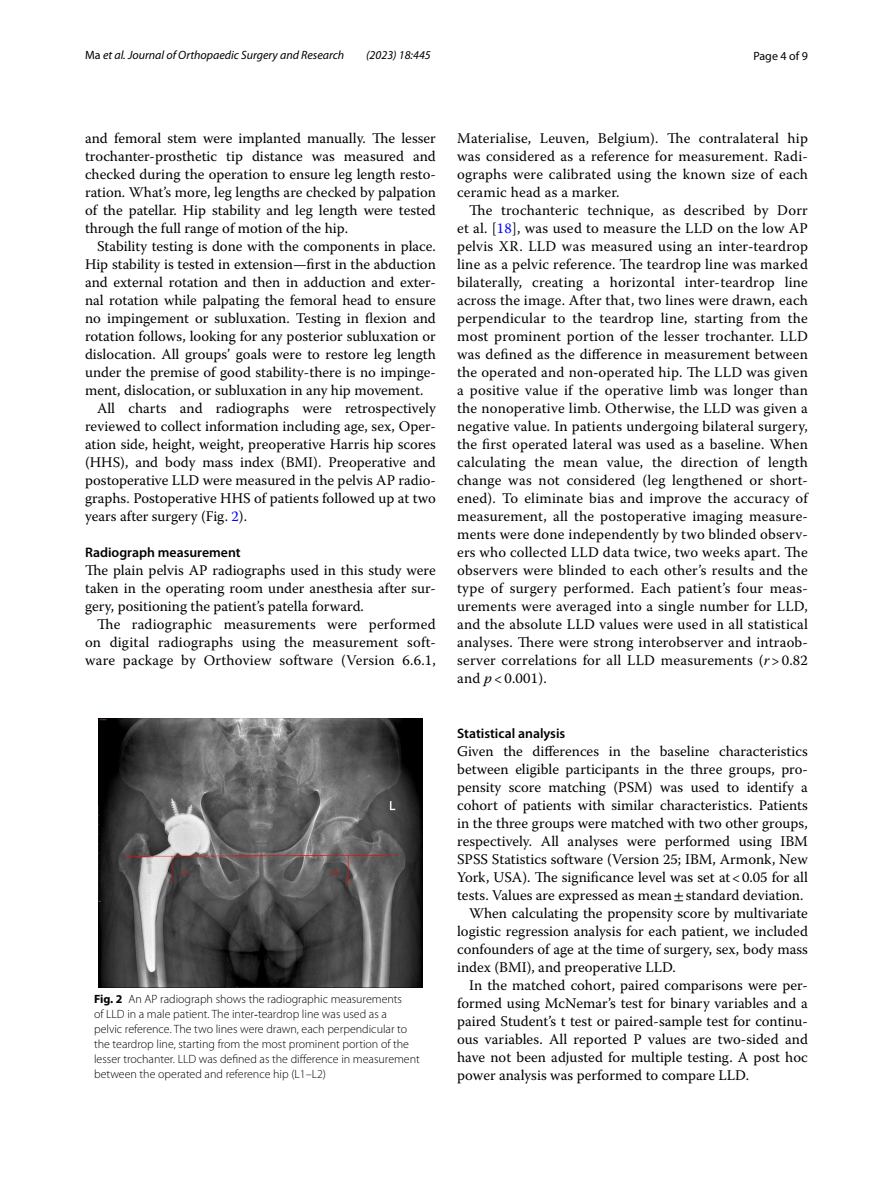
<style>
.page{position:relative;width:893px;height:1187px;background:#fff}
.page>*{position:absolute;margin:0;border:0;box-sizing:border-box;transform-origin:0 0}
.t1{font:14.7px/18px "Warnock Pro";color:#000;text-align:justify}
.t2{font:600 13.8px "Myriad Pro";color:#000}
.t3{font:300 12px/15px "Myriad Pro";color:#000}
.t4{font:italic 12px "Myriad Pro";color:#000}
.t5{font:12px "Myriad Pro";color:#000}
.s1{font-style:normal}
.s2{color:#00f}
.s3{font-weight:700}
.s4{font-family:"STIX Math";font-weight:400}
.s5{font-family:"STIX Math"}
.s6{font-style:italic}
.s7{font-family:"STIX"}
</style>
<div class="page">
<img style="left:99px;top:718px;width:323px;height:269px">
<p class="t4" style="left:85px;top:48px;width:261px"><span class="s1">Ma</span> et al. Journal of Orthopaedic Surgery and Research</p>
<p class="t4" style="left:366px;top:48px;width:66px">(2023) 18:445</p>
<p class="t5" style="left:753px;top:48px;width:56px">Page 4 of 9</p>
<p class="t1" style="left:85px;top:128px;width:352px">and femoral stem were implanted manually. The lesser trochanter-prosthetic tip distance was measured and checked during the operation to ensure leg length resto&shy;ration. What’s more, leg lengths are checked by palpation of the patellar. Hip stability and leg length were tested through the full range of motion of the hip.</p>
<p class="t1" style="left:97px;top:236px;width:340px">Stability testing is done with the components in place.</p>
<p class="t1" style="left:85px;top:254px;width:352px">Hip stability is tested in extension—first in the abduction</p>
<p class="t1" style="left:85px;top:272px;width:352px">and external rotation and then in adduction and exter-</p>
<p class="t1" style="left:85px;top:290px;width:352px">nal rotation while palpating the femoral head to ensure</p>
<p class="t1" style="left:85px;top:308px;width:352px">no impingement or subluxation. Testing in flexion and</p>
<p class="t1" style="left:85px;top:326px;width:352px">rotation follows, looking for any posterior subluxation or</p>
<p class="t1" style="left:85px;top:344px;width:352px">dislocation. All groups’ goals were to restore leg length</p>
<p class="t1" style="left:85px;top:362px;width:352px">under the premise of good stability-there is no impinge-</p>
<p class="t1" style="left:85px;top:380px;width:340px">ment, dislocation, or subluxation in any hip movement.</p>
<p class="t1" style="left:97px;top:398px;width:340px">All charts and radiographs were retrospectively</p>
<p class="t1" style="left:85px;top:416px;width:352px">reviewed to collect information including age, sex, Oper-</p>
<p class="t1" style="left:85px;top:434px;width:352px">ation side, height, weight, preoperative Harris hip scores</p>
<p class="t1" style="left:85px;top:452px;width:352px">(HHS), and body mass index (BMI). Preoperative and</p>
<p class="t1" style="left:85px;top:470px;width:352px">postoperative LLD were measured in the pelvis AP radio-</p>
<p class="t1" style="left:85px;top:488px;width:352px">graphs. Postoperative HHS of patients followed up at two</p>
<p class="t1" style="left:85px;top:506px;width:164px">years after surgery (Fig. <span class="s2">2</span>).</p>
<p class="t2" style="left:85px;top:543px;width:157px">Radiograph measurement</p>
<p class="t1" style="left:85px;top:560px;width:352px">The plain pelvis AP radiographs used in this study were taken in the operating room under anesthesia after sur&shy;gery, positioning the patient’s patella forward.</p>
<p class="t1" style="left:85px;top:614px;width:352px;text-indent:12px">The radiographic measurements were performed on digital radiographs using the measurement soft&shy;ware package by Orthoview software (Version 6.6.1,</p>
<p class="t3" style="left:94px;top:991px;width:327px"><span class="s3">Fig. 2</span> An AP radiograph shows the radiographic measurements<br>of LLD in a male patient. The inter<span class="s4">‐</span>teardrop line was used as a<br>pelvic reference. The two lines were drawn, each perpendicular to the teardrop line, starting from the most prominent portion of the lesser trochanter. LLD was defined as the difference in measurement between the operated and reference hip (L1–L2)</p>
<p class="t1" style="left:457px;top:128px;width:352px">Materialise, Leuven, Belgium). The contralateral hip was considered as a reference for measurement. Radi&shy;ographs were calibrated using the known size of each ceramic head as a marker.</p>
<p class="t1" style="left:457px;top:200px;width:352px;text-indent:12px">The trochanteric technique, as described by Dorr et al. [<span class="s2">18</span>], was used to measure the LLD on the low AP pelvis XR. LLD was measured using an inter<span class="s5">‐</span>teardrop line as a pelvic reference. The teardrop line was marked bilaterally, creating a horizontal inter-teardrop line across the image. After that, two lines were drawn, each perpendicular to the teardrop line, starting from the most prominent portion of the lesser trochanter. LLD was defined as the difference in measurement between the operated and non<span class="s5">‐</span>operated hip. The LLD was given a positive value if the operative limb was longer than the nonoperative limb. Otherwise, the LLD was given a negative value. In patients undergoing bilateral surgery, the first operated lateral was used as a baseline. When calculating the mean value, the direction of length change was not considered (leg lengthened or short&shy;ened). To eliminate bias and improve the accuracy of measurement, all the postoperative imaging measure&shy;ments were done independently by two blinded observ&shy;ers who collected LLD data twice, two weeks apart. The observers were blinded to each other’s results and the type of surgery performed. Each patient’s four meas&shy;urements were averaged into a single number for LLD, and the absolute LLD values were used in all statistical analyses. There were strong interobserver and intraob&shy;server correlations for all LLD measurements (<span class="s6">r</span> &gt; 0.82 and <span class="s6">p</span> &lt; 0.001).</p>
<p class="t2" style="left:457px;top:724px;width:110px">Statistical analysis</p>
<p class="t1" style="left:457px;top:741px;width:352px">Given the differences in the baseline characteristics</p>
<p class="t1" style="left:457px;top:759px;width:352px">between eligible participants in the three groups, pro-</p>
<p class="t1" style="left:457px;top:777px;width:352px">pensity score matching (PSM) was used to identify a</p>
<p class="t1" style="left:457px;top:795px;width:352px">cohort of patients with similar characteristics. Patients</p>
<p class="t1" style="left:457px;top:813px;width:352px">in the three groups were matched with two other groups,</p>
<p class="t1" style="left:457px;top:831px;width:352px">respectively. All analyses were performed using IBM</p>
<p class="t1" style="left:457px;top:849px;width:352px">SPSS Statistics software (Version 25; IBM, Armonk, New</p>
<p class="t1" style="left:457px;top:867px;width:352px">York, USA). The significance level was set at&lt;0.05 for all</p>
<p class="t1" style="left:457px;top:885px;width:348px">tests. Values are expressed as mean<span class="s7">±</span>standard deviation.</p>
<p class="t1" style="left:469px;top:903px;width:340px">When calculating the propensity score by multivariate</p>
<p class="t1" style="left:457px;top:921px;width:352px">logistic regression analysis for each patient, we included</p>
<p class="t1" style="left:457px;top:939px;width:352px">confounders of age at the time of surgery, sex, body mass</p>
<p class="t1" style="left:457px;top:957px;width:220px">index (BMI), and preoperative LLD.</p>
<p class="t1" style="left:469px;top:975px;width:340px">In the matched cohort, paired comparisons were per-</p>
<p class="t1" style="left:457px;top:993px;width:352px">formed using McNemar’s test for binary variables and a</p>
<p class="t1" style="left:457px;top:1011px;width:352px">paired Student’s t test or paired-sample test for continu-</p>
<p class="t1" style="left:457px;top:1029px;width:352px">ous variables. All reported P values are two-sided and</p>
<p class="t1" style="left:457px;top:1047px;width:352px">have not been adjusted for multiple testing. A post hoc</p>
<p class="t1" style="left:457px;top:1065px;width:293px">power analysis was performed to compare LLD.</p>
</div>
